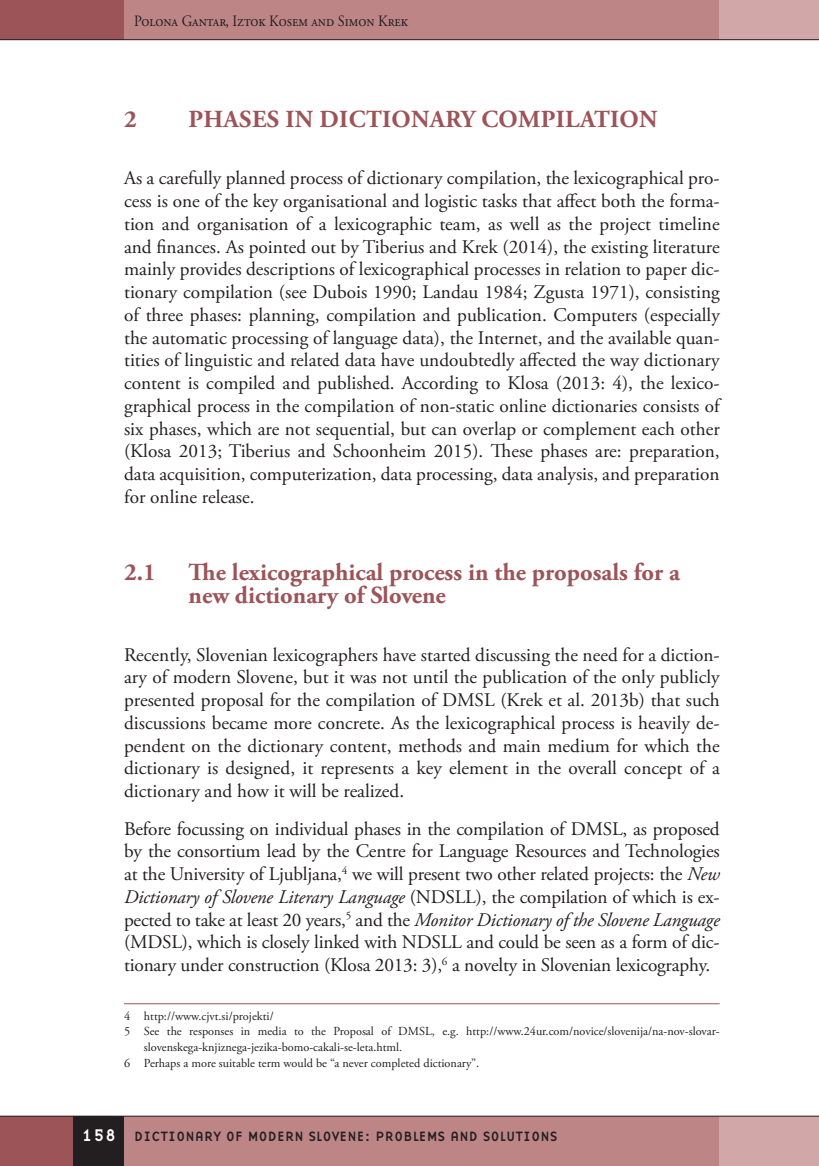
<style>
.page{position:relative;width:819px;height:1166px;background:#fff}
.page>*{position:absolute;margin:0;border:0;box-sizing:border-box;transform-origin:0 0}
.R_Naslov_-_Druga_rav{font:700 24.5px/22.8px "Adobe Garamond Pro";color:#9d5458}
.R_Naslov_-_Prva_rave{font:700 24.5px "Adobe Garamond Pro";letter-spacing:.015em;color:#9d5458}
.Default{font:19.25px/22.8px "Adobe Garamond Pro";color:#231f20;text-align:justify}
.t1{font:17.5px "Base Nine";color:#fff}
.t2{font:15.75px "Adobe Garamond Pro";color:#231f20;scale:.9 1}
.t3{font:14px "Base Nine";color:#231f20}
.opombe{font:12.25px/15.8px "Adobe Garamond Pro";color:#231f20}
.s1{font-style:italic}
</style>
<div class="page">
<div style="left:124px;top:1116px;width:620px;height:50px;background:#be8587"></div>
<div style="left:719px;top:1116px;width:100px;height:50px;background:#d2a7a8"></div>
<div style="left:122px;top:0;width:597px;height:40px;background:#be8587"></div>
<div style="left:719px;top:0;width:100px;height:40px;background:#d2a7a8"></div>
<div style="left:0;top:1116px;width:74px;height:50px;background:#9d5458"></div>
<div style="left:74px;top:1116px;width:50px;height:50px;background:#231f20"></div>
<div style="left:0;top:0;width:124px;height:40px;background:#9d5458"></div>
<hr style="left:0;top:39px;width:819px;height:1px;background:#231f20">
<hr style="left:0;top:1116px;width:819px;height:1px;background:#231f20">
<hr style="left:124px;top:1003px;width:595px;height:1px;background:#9d5458">
<p class="t2" style="left:134px;top:11px;width:306px">Polona Gantar, Iztok Kosem and Simon Krek</p>
<p class="R_Naslov_-_Prva_rave" style="left:124px;top:105px;width:14px">2</p>
<p class="R_Naslov_-_Prva_rave" style="left:188px;top:105px;width:470px">PHASES IN DICTIONARY COMPILATION</p>
<p class="Default" style="left:124px;top:168px;width:597px">As a carefully planned process of dictionary compilation, the lexicographical pro&shy;cess is one of the key organisational and logistic tasks that affect both the forma&shy;tion and organisation of a lexicographic team, as well as the project timeline and finances. As pointed out by Tiberius and Krek (2014), the existing literature mainly provides descriptions of lexicographical processes in relation to paper dic&shy;tionary compilation (see Dubois 1990; Landau 1984; Zgusta 1971), consisting of three phases: planning, compilation and publication. Computers (especially the automatic processing of language data), the Internet, and the available quan&shy;tities of linguistic and related data have undoubtedly affected the way dictionary content is compiled and published. According to Klosa (2013: 4), the lexico&shy;graphical process in the compilation of non-static online dictionaries consists of six phases, which are not sequential, but can overlap or complement each other (Klosa 2013; Tiberius and Schoonheim 2015). These phases are: preparation, data acquisition, computerization, data processing, data analysis, and preparation for online release.</p>
<p class="R_Naslov_-_Druga_rav" style="left:124px;top:561px;width:33px">2.1</p>
<p class="R_Naslov_-_Druga_rav" style="left:188px;top:561px;width:493px">The lexicographical process in the proposals for a new dictionary of Slovene</p>
<p class="Default" style="left:124px;top:644px;width:597px">Recently, Slovenian lexicographers have started discussing the need for a diction&shy;ary of modern Slovene, but it was not until the publication of the only publicly presented proposal for the compilation of DMSL (Krek et al. 2013b) that such discussions became more concrete. As the lexicographical process is heavily de&shy;pendent on the dictionary content, methods and main medium for which the dictionary is designed, it represents a key element in the overall concept of a dictionary and how it will be realized.</p>
<p class="Default" style="left:124px;top:818px;width:597px">Before focussing on individual phases in the compilation of DMSL, as proposed by the consortium lead by the Centre for Language Resources and Technologies at the University of Ljubljana,<sup>4</sup> we will present two other related projects: the <span class="s1">New Dictionary of Slovene Literary Language</span> (NDSLL), the compilation of which is ex&shy;pected to take at least 20 years,<sup>5</sup> and the <span class="s1">Monitor Dictionary of the Slovene Language </span>(MDSL), which is closely linked with NDSLL and could be seen as a form of dic&shy;tionary under construction (Klosa 2013: 3),<sup>6</sup> a novelty in Slovenian lexicography.</p>
<p class="opombe" style="left:124px;top:1008px;width:151px">4 http://www.cjvt.si/projekti/</p>
<p class="opombe" style="left:144px;top:1024px;width:577px;text-indent:-20px">5 See the responses in media to the Proposal of DMSL, e.g. http://www.24ur.com/novice/slovenija/na-nov-slovar&shy;slovenskega-knjiznega-jezika-bomo-cakali-se-leta.html.</p>
<p class="opombe" style="left:124px;top:1055px;width:356px">6 Perhaps a more suitable term would be “a never completed dictionary”.</p>
<p class="t1" style="left:81px;top:1123px;width:37px">158</p>
<p class="t3" style="left:134px;top:1126px;width:425px">DICTIONARY OF MODERN SLOVENE: PROBLEMS AND SOLUTIONS</p>
</div>
